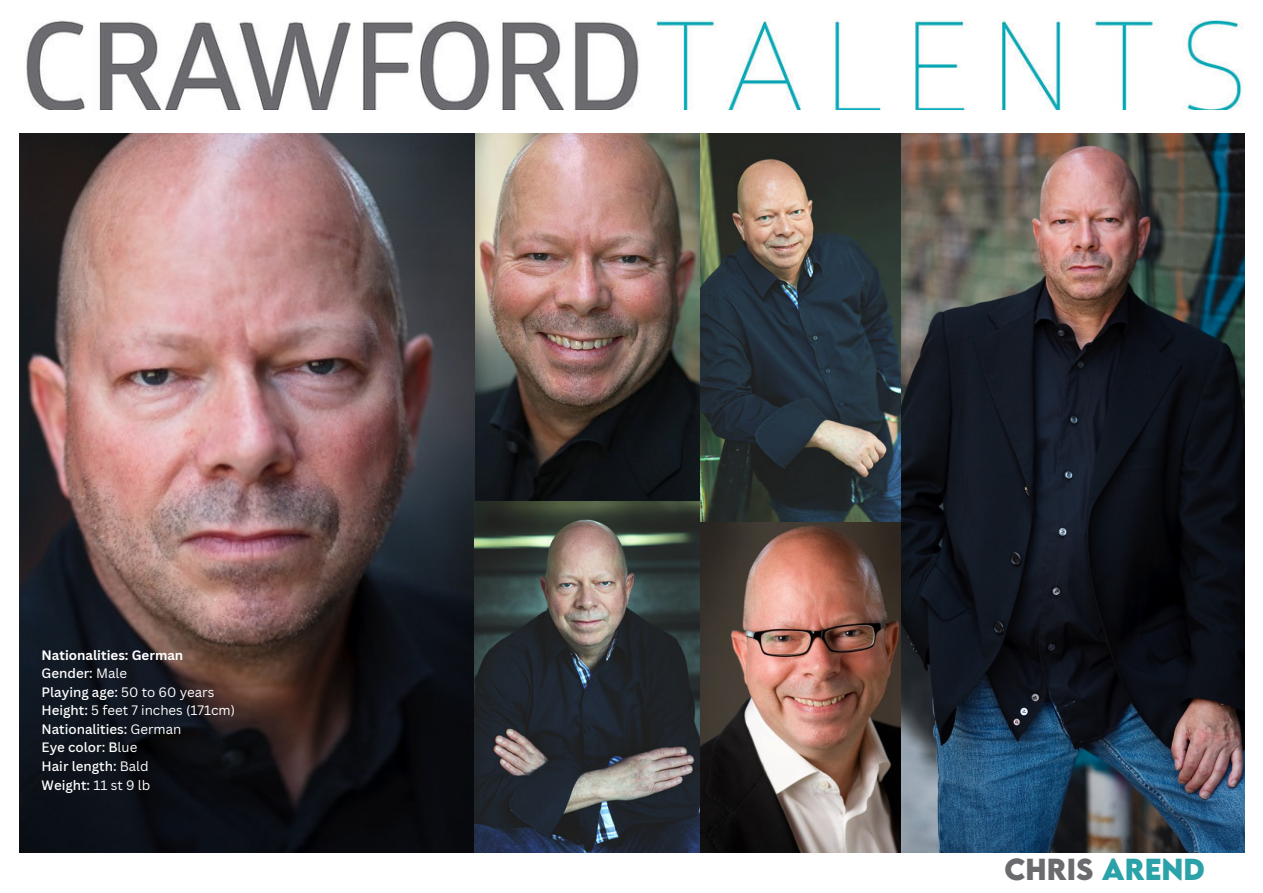
<style>
.page{position:relative;width:1263px;height:893px;background:#fff}
.page>*{position:absolute;margin:0;border:0;box-sizing:border-box;transform-origin:0 0}
.t1{font:700 27px "LEMONMILK";color:#6b6a6e}
.t2{font:500 13.27px "Canva Sans";color:#fff}
.t3{font:13.27px "Canva Sans";color:#fff}
.t4{font:700 13.27px "Canva Sans";color:#fff}
.s1{font-weight:400}
.s2{font-weight:500}
.s3{color:#2ba2a8}
</style>
<div class="page">
<img style="left:26px;top:20px;width:1217px;height:90px">
<img style="left:19px;top:133px;width:1225px;height:719px">
<p class="t4" style="left:42px;top:645px;width:143px">Nationalities: German</p>
<p class="t2" style="left:42px;top:664px;width:87px">Gender: <span class="s1">Male</span></p>
<p class="t2" style="left:42px;top:682px;width:174px">Playing age: <span class="s1">50 to 60 years</span></p>
<p class="t3" style="left:42px;top:701px;width:195px"><span class="s2">Height:</span> 5 feet 7 inches (171cm)</p>
<p class="t2" style="left:42px;top:719px;width:141px">Nationalities: <span class="s1">German</span></p>
<p class="t2" style="left:42px;top:738px;width:97px">Eye color: B<span class="s1">lue</span></p>
<p class="t2" style="left:42px;top:757px;width:109px">Hair length: <span class="s1">Bald</span></p>
<h1 class="t2" style="left:42px;top:775px;width:110px">Weight: <span class="s1">11 st 9 lb</span></h1>
<p class="t1" style="left:1004px;top:850px;width:202px">CHRIS <span class="s3">AREND</span></p>
</div>
